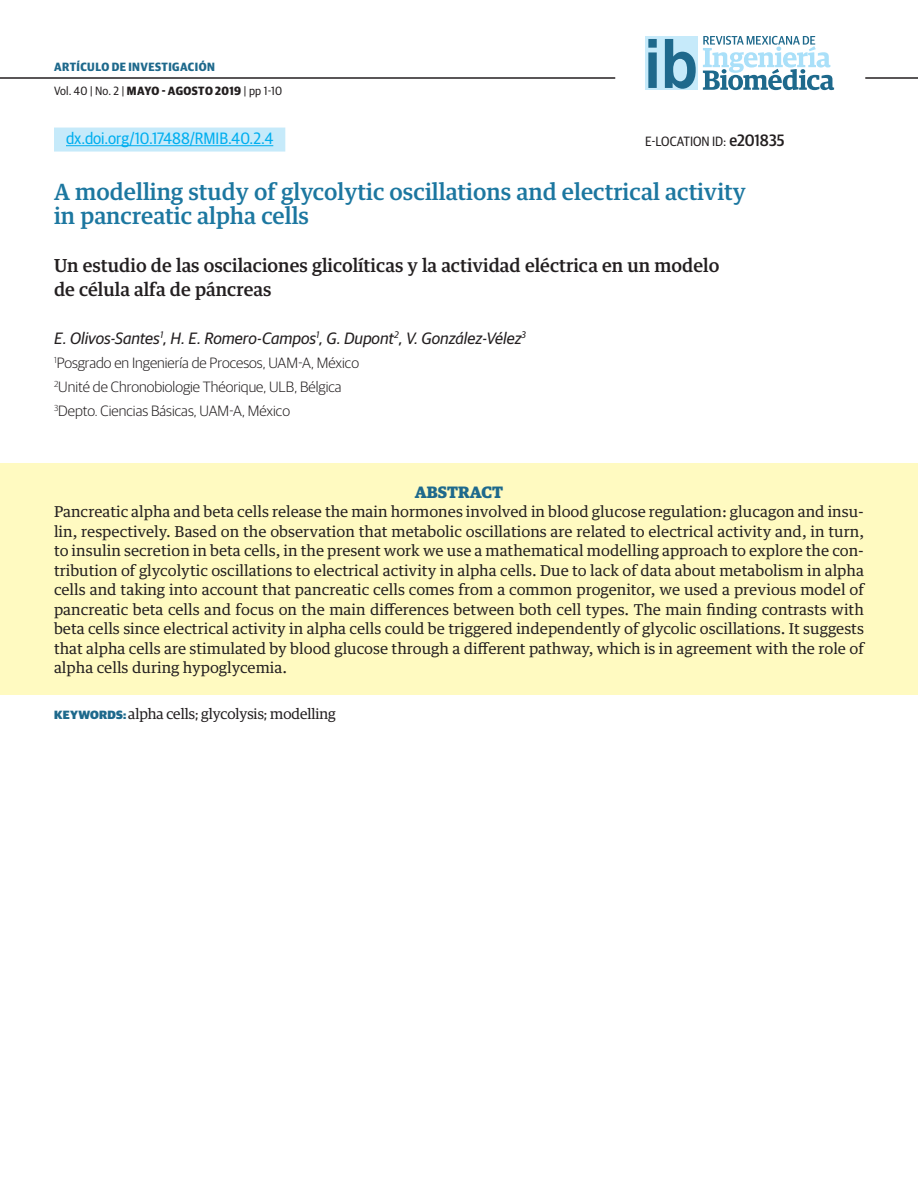
<style>
.page{position:relative;width:918px;height:1188px;background:#fff}
.page>*{position:absolute;margin:0;border:0;box-sizing:border-box;transform-origin:0 0}
.t1{font:700 68.4px "Arial Narrow";color:#1e698c;scale:1.08 1}
.Cabeza_Art_Inv_-EN{font:500 22.5px "Guardian Egyptian Text";color:#1c77a0}
.Sub_Cabeza_Art_Inv{font:500 18px "Guardian Egyptian Text";color:#231f20}
.Art_Inv_Autor{font:italic 16.5px "Guardian Sans";color:#231f20}
.t2{font:16.5px "Guardian Sans Narrow";color:#00aeef}
.Art_Inv_Resumen_Cabe{font:700 16.5px "Guardian Egyp";color:#1e698c}
.Art_Inv_Resumen_-EN{font:15px/19.5px "Guardian Egyptian Text";color:#231f20;text-align:justify}
.Art_Inv_Autor-2{font:300 15px "Guardian Sans";color:#231f20}
.Keywords{font:15px "Guardian Egyptian";color:#231f20}
.t3{font:13.5px "Guardian Sans Narrow";color:#231f20}
.t4{font:12px "Guardian Sans Narrow";letter-spacing:.01em;color:#231f20}
.t5{font:700 12px "Guardian Sans Narrow";letter-spacing:.04em;color:#1e698c}
.s1{font-weight:700}
.s2{font-weight:500;font-size:16.5px}
.s3{font-family:"Guardian Sans";font-weight:900;font-size:12px;color:#1e698c}
</style>
<div class="page">
<hr style="left:0;top:77px;width:615px;height:2px;background:#231f20">
<hr style="left:865px;top:77px;width:53px;height:2px;background:#231f20">
<div style="left:645px;top:36px;width:52px;height:54px;background:#c6eafa"></div>
<svg style="left:703px;top:36px;width:131px;height:54px"></svg>
<div style="left:54px;top:128px;width:231px;height:24px;background:#c6eafa"></div>
<hr style="left:66px;top:145px;width:207px;height:1px;background:#00aeef">
<div style="left:0;top:464px;width:918px;height:231px;background:#fffac1"></div>
<p class="t5" style="left:54px;top:58px;width:162px">ARTÍCULO DE INVESTIGACIÓN</p>
<p class="t4" style="left:54px;top:82px;width:230px">Vol. 40 | No. 2 | <span class="s1">MAYO - AGOSTO 2019</span> | pp 1-10</p>
<h1 class="t1" style="left:644px;top:12px;width:52px">ib</h1>
<p class="t2" style="left:66px;top:127px;width:209px">dx.doi.org/10.17488/RMIB.40.2.4</p>
<p class="t3" style="left:645px;top:132px;width:141px">E-LOCATION ID: <span class="s2">e201835</span></p>
<p class="Cabeza_Art_Inv_-EN" style="left:54px;top:173px;width:693px">A modelling study of glycolytic oscillations and electrical activity</p>
<p class="Cabeza_Art_Inv_-EN" style="left:54px;top:197px;width:257px">in pancreatic alpha cells</p>
<p class="Sub_Cabeza_Art_Inv" style="left:54px;top:250px;width:667px">Un estudio de las oscilaciones glicolíticas y la actividad eléctrica en un modelo</p>
<p class="Sub_Cabeza_Art_Inv" style="left:54px;top:274px;width:219px">de célula alfa de páncreas</p>
<p class="Art_Inv_Autor" style="left:54px;top:326px;width:474px">E. Olivos-Santes<sup>1</sup>, H. E. Romero-Campos<sup>1</sup>, G. Dupont<sup>2</sup>, V. González-Vélez<sup>3</sup></p>
<p class="Art_Inv_Autor-2" style="left:54px;top:352px;width:307px"><sup>1</sup>Posgrado en Ingeniería de Procesos, UAM-A, México</p>
<p class="Art_Inv_Autor-2" style="left:54px;top:376px;width:289px"><sup>2</sup>Unité de Chronobiologie Théorique, ULB, Bélgica</p>
<p class="Art_Inv_Autor-2" style="left:54px;top:400px;width:238px"><sup>3</sup>Depto. Ciencias Básicas, UAM-A, México</p>
<p class="Art_Inv_Resumen_Cabe" style="left:415px;top:479px;width:90px">ABSTRACT</p>
<p class="Art_Inv_Resumen_-EN" style="left:54px;top:501px;width:812px">Pancreatic alpha and beta cells release the main hormones involved in blood glucose regulation: glucagon and insu&shy;lin, respectively. Based on the observation that metabolic oscillations are related to electrical activity and, in turn, to insulin secretion in beta cells, in the present work we use a mathematical modelling approach to explore the con&shy;tribution of glycolytic oscillations to electrical activity in alpha cells. Due to lack of data about metabolism in alpha cells and taking into account that pancreatic cells comes from a common progenitor, we used a previous model of pancreatic beta cells and focus on the main differences between both cell types. The main finding contrasts with beta cells since electrical activity in alpha cells could be triggered independently of glycolic oscillations. It suggests that alpha cells are stimulated by blood glucose through a different pathway, which is in agreement with the role of alpha cells during hypoglycemia.</p>
<p class="Keywords" style="left:54px;top:704px;width:283px"><span class="s3">KEYWORDS:</span> alpha cells; glycolysis; modelling</p>
</div>
